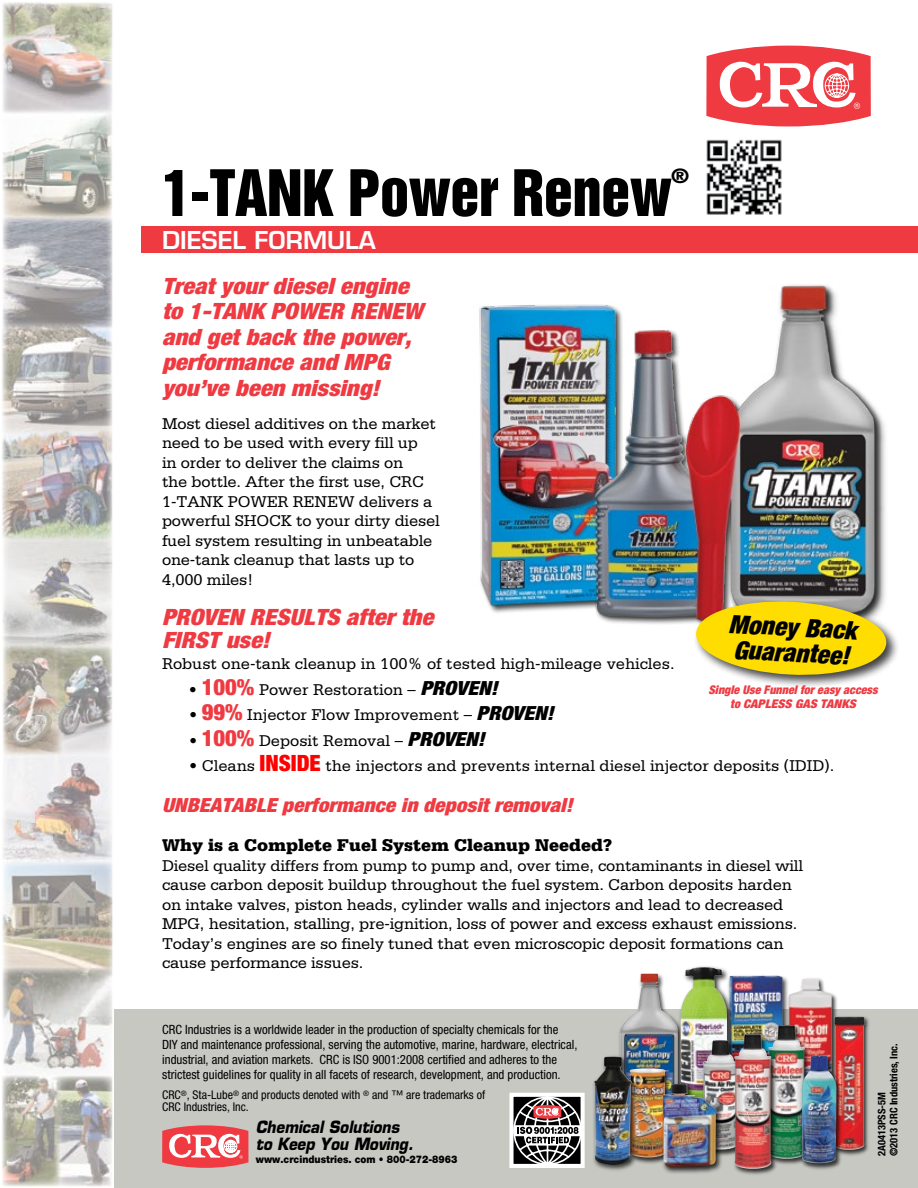
<style>
.page{position:relative;width:918px;height:1188px;background:#fff}
.page>*{position:absolute;margin:0;border:0;box-sizing:border-box;transform-origin:0 0}
.t1{font:58.5px "Helvetica Inserat";letter-spacing:-.01em;color:#000}
.t2{font:italic 900 condensed 25.5px/25.5px "Helvetica Neue";color:#000}
.t3{font:600 24px "Eurostile";color:#fff}
.t4{font:italic 900 condensed 22.5px/25.5px "Helvetica Neue";color:#ef3a42;scale:1.1 1}
.t5{font:italic 900 condensed 19.5px "Helvetica Neue";color:#ef3a42;scale:1.1 1}
.t6{font:900 18px "Serifa";color:#000}
.t7{font:18px "Helvetica Inserat";color:#000;scale:1.1 1}
.t8{font:16.5px/19.5px "Serifa";letter-spacing:-.01em;color:#000}
.t9{font:italic 700 16.5px/16.5px "Eurostile";color:#000;scale:.9 1}
.t10{font:condensed 12.75px/15px "Helvetica Neue";color:#000}
.t11{font:condensed 12px/12px "Helvetica Neue";color:#000}
.t12{font:italic 900 condensed 12px/13.5px "Helvetica Neue";color:#ef3a42;text-align:center}
.t13{font:700 condensed 10.5px/12px "Helvetica Neue";color:#000}
.t14{font:900 10.5px "Helvetica Neue";color:#000;scale:.9 1}
.s1{font-family:"Helvetica Neue";font-weight:900;font-stretch:condensed;font-size:22.5px;color:#ef3a42}
.s2{font-family:"Helvetica Neue";font-weight:900;font-style:italic;font-stretch:condensed;font-size:19.5px}
.s3{font-family:"Helvetica Neue";font-weight:900;font-stretch:condensed;font-size:22.5px;color:#f00}
</style>
<div class="page">
<div style="left:113px;top:1009px;width:805px;height:179px;background:#c7c8c2"></div>
<img style="left:804px;top:978px;width:33px;height:32px">
<img style="left:799px;top:979px;width:33px;height:71px">
<img style="left:827px;top:1010px;width:42px;height:146px">
<img style="left:834px;top:1017px;width:31px;height:133px">
<img style="left:620px;top:974px;width:48px;height:88px">
<img style="left:740px;top:975px;width:59px;height:46px">
<img style="left:740px;top:976px;width:42px;height:45px">
<img style="left:645px;top:1062px;width:23px;height:102px">
<img style="left:645px;top:1068px;width:21px;height:90px">
<img style="left:698px;top:966px;width:42px;height:38px">
<img style="left:682px;top:967px;width:45px;height:37px">
<img style="left:668px;top:1004px;width:109px;height:68px">
<img style="left:702px;top:1040px;width:27px;height:32px">
<img style="left:650px;top:1072px;width:79px;height:102px">
<img style="left:663px;top:1084px;width:54px;height:83px">
<img style="left:584px;top:1047px;width:61px;height:124px">
<img style="left:594px;top:1056px;width:17px;height:98px">
<img style="left:763px;top:1021px;width:51px;height:144px">
<img style="left:768px;top:1025px;width:37px;height:134px">
<img style="left:729px;top:1030px;width:51px;height:145px">
<img style="left:734px;top:1034px;width:37px;height:135px">
<img style="left:793px;top:1050px;width:55px;height:120px">
<img style="left:802px;top:1055px;width:35px;height:109px">
<svg style="left:162px;top:1125px;width:86px;height:43px;background:#ee757a"></svg>
<div style="left:509px;top:1093px;width:75px;height:75px;border:4px solid #fff"></div>
<svg style="left:512px;top:1095px;width:71px;height:72px;background:#7e7575"></svg>
<svg style="left:2px;top:2px;width:112px;height:1186px;background:#c8c5c1"></svg>
<img style="left:706px;top:139px;width:76px;height:76px">
<svg style="left:706px;top:46px;width:165px;height:80px"></svg>
<div style="left:142px;top:226px;width:776px;height:27px;background:#ef3a42"></div>
<div style="left:479px;top:284px;width:410px;height:346px;background:#000;opacity:.75"></div>
<img style="left:479px;top:284px;width:402px;height:339px">
<div style="left:693px;top:599px;width:207px;height:90px;background:#000;opacity:.75"></div>
<svg style="left:695px;top:599px;width:192px;height:78px;background:#e9cc2c"></svg>
<h1 class="t1" style="left:162px;top:158px;width:512px">1-TANK Power Renew</h1>
<p class="t7" style="left:671px;top:165px;width:17px">®</p>
<h3 class="t3" style="left:162px;top:225px;width:215px">DIESEL FORMULA</h3>
<h3 class="t4" style="left:162px;top:272px;width:239px">Treat your diesel engine to 1-TANK POWER RENEW and get back the power, performance and MPG you’ve been missing!</h3>
<p class="t8" style="left:162px;top:414px;width:279px">Most diesel additives on the market need to be used with every fill up<br>in order to deliver the claims on<br>the bottle. After the first use, CRC<br>1-TANK POWER RENEW delivers a powerful SHOCK to your dirty diesel fuel system resulting in unbeatable one-tank cleanup that lasts up to<br>4,000 miles!</p>
<h3 class="t4" style="left:162px;top:605px;width:248px;line-height:22.5px">PROVEN RESULTS after the<br>FIRST use!</h3>
<p class="t8" style="left:162px;top:654px;width:514px">Robust one-tank cleanup in 100% of tested high-mileage vehicles.</p>
<p class="t8" style="left:189px;top:680px;width:310px">• <span class="s1">100%</span> Power Restoration – <span class="s2">PROVEN!</span></p>
<p class="t8" style="left:189px;top:705px;width:366px">• <span class="s1">99%</span> Injector Flow Improvement – <span class="s2">PROVEN!</span></p>
<p class="t8" style="left:189px;top:731px;width:297px">• <span class="s1">100%</span> Deposit Removal – <span class="s2">PROVEN!</span></p>
<p class="t8" style="left:189px;top:756px;width:647px">• Cleans <span class="s3">INSIDE</span> the injectors and prevents internal diesel injector deposits (IDID).</p>
<p class="t5" style="left:162px;top:793px;width:375px">UNBEATABLE performance in deposit removal!</p>
<p class="t6" style="left:162px;top:835px;width:452px">Why is a Complete Fuel System Cleanup Needed?</p>
<p class="t8" style="left:162px;top:856px;width:643px">Diesel quality differs from pump to pump and, over time, contaminants in diesel will cause carbon deposit buildup throughout the fuel system. Carbon deposits harden on intake valves, piston heads, cylinder walls and injectors and lead to decreased MPG, hesitation, stalling, pre-ignition, loss of power and excess exhaust emissions.<br>Today’s engines are so finely tuned that even microscopic deposit formations can cause performance issues.</p>
<h2 class="t2" style="left:729px;top:611px;width:130px;rotate:3deg">Money Back<br>Guarantee!</h2>
<p class="t12" style="left:709px;top:683px;width:171px">Single Use Funnel for easy access to CAPLESS GAS TANKS</p>
<p class="t10" style="left:162px;top:1022px;width:417px">CRC Industries is a worldwide leader in the production of specialty chemicals for the<br>DIY and maintenance professional, serving the automotive, marine, hardware, electrical, industrial, and aviation markets. CRC is ISO 9001:2008 certified and adheres to the strictest guidelines for quality in all facets of research, development, and production.</p>
<p class="t11" style="left:162px;top:1088px;width:325px">CRC<sup>®</sup>, Sta-Lube<sup>®</sup> and products denoted with <sup>®</sup> and ™ are trademarks of<br>CRC Industries, Inc.</p>
<p class="t9" style="left:256px;top:1119px;width:177px">Chemical Solutions to Keep You Moving.</p>
<p class="t14" style="left:256px;top:1153px;width:226px">www.crcindustries. com • 800-272-8963</p>
<p class="t13" style="left:876px;top:1156px;width:114px;rotate:-90deg">2A0413PSS-5M<br>©2013 CRC Industries, Inc.</p>
</div>
